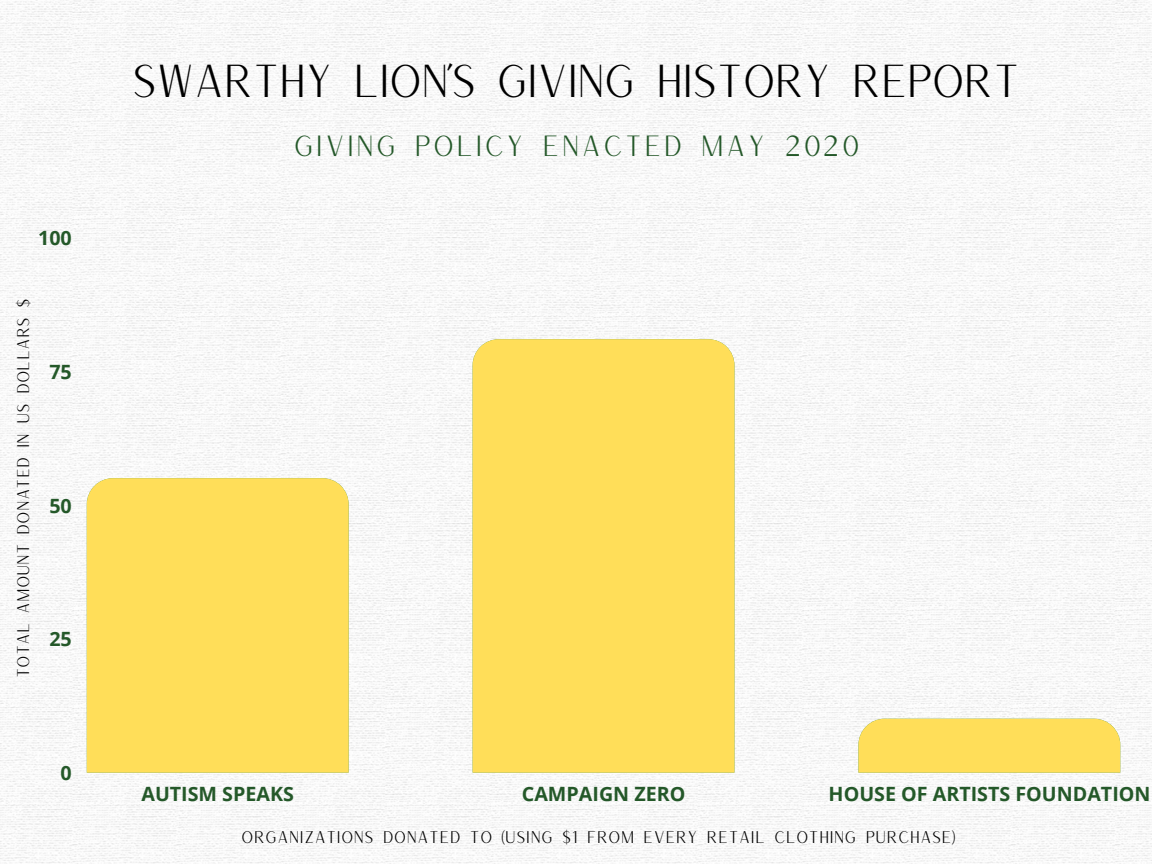
<style>
.page{position:relative;width:1152px;height:864px;background:#fff}
.page>*{position:absolute;margin:0;border:0;box-sizing:border-box;transform-origin:0 0}
.t1{font:45px "Versailles";letter-spacing:-.05em;color:#000}
.t2{font:28.5px "Versailles";letter-spacing:.05em;color:#245829}
.t3{font:700 19.65px "Open Sans";color:#245829}
.t4{font:16.5px "Versailles";color:#000}
</style>
<div class="page">
<img style="left:0;top:0;width:1152px;height:864px">
<div style="left:87px;top:478px;width:262px;height:295px;background:#ffde59"></div>
<div style="left:473px;top:339px;width:261px;height:434px;background:#ffde59"></div>
<div style="left:858px;top:719px;width:262px;height:54px;background:#ffde59"></div>
<p class="t3" style="left:38px;top:224px;width:35px">100</p>
<p class="t4" style="left:13px;top:678px;width:381px;rotate:-90deg">TOTAL AMOUNT DONATED IN US DOLLARS $</p>
<p class="t3" style="left:49px;top:358px;width:24px">75</p>
<p class="t3" style="left:49px;top:492px;width:24px">50</p>
<p class="t3" style="left:49px;top:625px;width:24px">25</p>
<p class="t3" style="left:61px;top:759px;width:13px">0</p>
<h1 class="t1" style="left:131px;top:52px;width:891px">SWARTHY LION'S GIVING HISTORY REPORT</h1>
<h2 class="t2" style="left:294px;top:128px;width:566px">GIVING POLICY ENACTED MAY 2020</h2>
<p class="t3" style="left:141px;top:780px;width:154px">AUTISM SPEAKS</p>
<p class="t3" style="left:522px;top:780px;width:165px">CAMPAIGN ZERO</p>
<p class="t3" style="left:829px;top:780px;width:323px">HOUSE OF ARTISTS FOUNDATION</p>
<p class="t4" style="left:241px;top:827px;width:716px">ORGANIZATIONS DONATED TO (USING $1 FROM EVERY RETAIL CLOTHING PURCHASE)</p>
</div>
